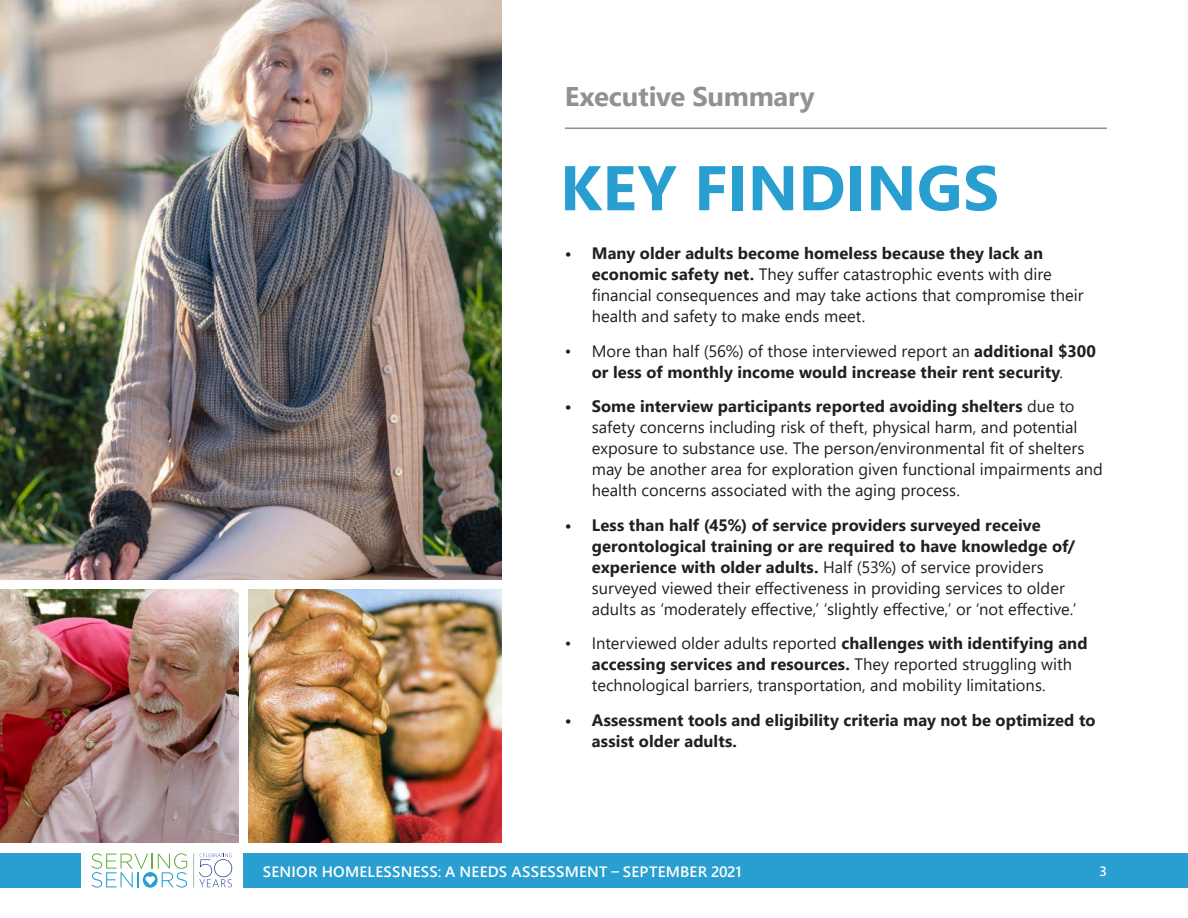
<style>
.page{position:relative;width:1188px;height:918px;background:#fff}
.page>*{position:absolute;margin:0;border:0;box-sizing:border-box;transform-origin:0 0}
.t1{font:700 63px "Segoe UI";color:#289fd0}
.t2{font:700 27px "Segoe UI";letter-spacing:-.01em;color:#8f9194}
.t3{font:16.5px/21px "Segoe UI";color:#231f20}
.t4{font:700 16.5px/21px "Segoe UI";letter-spacing:.005em;color:#231f20;text-align:center}
.t5{font:600 15px "Segoe UI";letter-spacing:.015em;color:#fff}
.t6{font:600 13.5px "Segoe UI";color:#fff}
.s1{font-weight:700}
.s2{font-weight:400}
</style>
<div class="page">
<svg style="left:91px;top:853px;width:96px;height:35px"></svg>
<hr style="left:193px;top:853px;width:1px;height:35px;background:#b2b3b7">
<svg style="left:199px;top:853px;width:33px;height:34px"></svg>
<div style="left:0;top:853px;width:81px;height:35px;background:#289fd0"></div>
<div style="left:243px;top:853px;width:945px;height:35px;background:#289fd0"></div>
<img style="left:0;top:0;width:501px;height:579px">
<img style="left:0;top:589px;width:238px;height:254px">
<img style="left:248px;top:589px;width:253px;height:254px">
<hr style="left:565px;top:128px;width:542px;height:1px;background:#8f9194">
<p class="t2" style="left:565px;top:71px;width:251px">Executive Summary</p>
<p class="t1" style="left:560px;top:128px;width:441px">KEY FINDINGS</p>
<p class="t3" style="left:592px;top:241px;width:493px;text-indent:-27px"><span class="s1">• Many older adults become homeless because they lack an economic safety net.</span> They suffer catastrophic events with dire financial consequences and may take actions that compromise their health and safety to make ends meet.</p>
<p class="t4" style="left:565px;top:339px;width:533px"><span class="s2">• More than half (56%) of those interviewed report an</span> additional $300 or less of monthly income would increase their rent security<span class="s2">.</span></p>
<p class="t3" style="left:592px;top:394px;width:513px;text-indent:-27px"><span class="s1">• Some interview participants reported avoiding shelters</span> due to safety concerns including risk of theft, physical harm, and potential exposure to substance use. The person/environmental fit of shelters may be another area for exploration given functional impairments and health concerns associated with the aging process.</p>
<p class="t3" style="left:592px;top:513px;width:486px;text-indent:-27px"><span class="s1">• Less than half (45%) of service providers surveyed receive gerontological training or are required to have knowledge of/ experience with older adults.</span> Half (53%) of service providers surveyed viewed their effectiveness in providing services to older adults as ‘moderately effective,’ ‘slightly effective,’ or ‘not effective.’</p>
<p class="t3" style="left:592px;top:631px;width:497px;text-indent:-27px">• Interviewed older adults reported <span class="s1">challenges with identifying and accessing services and resources.</span> They reported struggling with technological barriers, transportation, and mobility limitations.</p>
<p class="t4" style="left:592px;top:708px;width:505px;text-align:left;text-indent:-27px">• Assessment tools and eligibility criteria may not be optimized to assist older adults.</p>
<p class="t5" style="left:263px;top:857px;width:480px">SENIOR HOMELESSNESS: A NEEDS ASSESSMENT – SEPTEMBER 2021</p>
<p class="t6" style="left:1100px;top:859px;width:9px">3</p>
</div>
